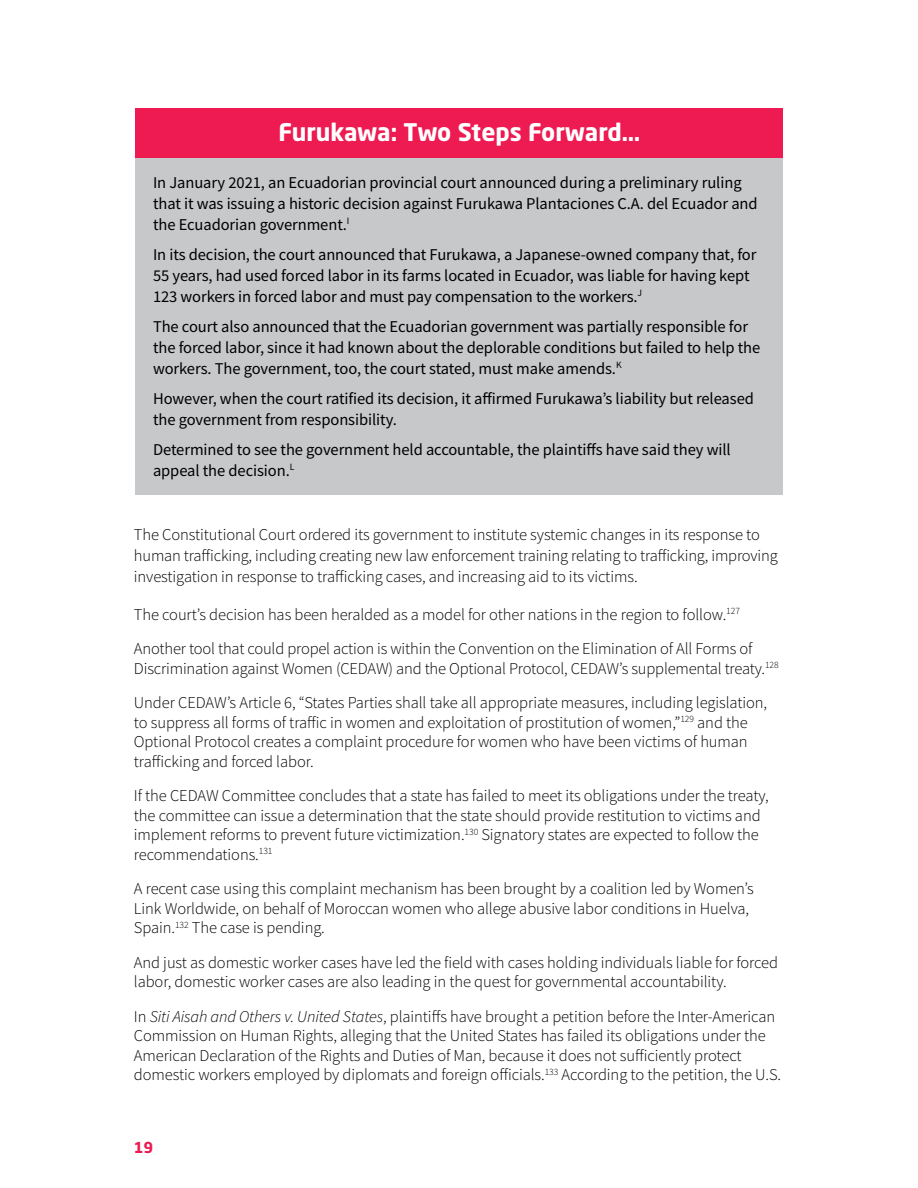
<style>
.page{position:relative;width:918px;height:1188px;background:#fff}
.page>*{position:absolute;margin:0;border:0;box-sizing:border-box;transform-origin:0 0}
.t1{font:700 24px "Neo Sans Std";letter-spacing:-.01em;color:#fff}
.t2{font:300 16.5px/19.5px "Source Sans Pro";letter-spacing:-.005em;color:#000}
.t3{font:16.5px/21px "Source Sans Pro";letter-spacing:-.005em;color:#000}
.t4{font:700 15px "Neo Sans Std";color:#ee1b52}
.s1{font-style:italic}
</style>
<div class="page">
<div style="left:135px;top:158px;width:648px;height:337px;background:#c7c8ca"></div>
<div style="left:135px;top:108px;width:648px;height:50px;background:#ee1b52"></div>
<h1 class="t1" style="left:278px;top:116px;width:363px">Furukawa: Two Steps Forward…</h1>
<p class="t3" style="left:153px;top:172px;width:606px">In January 2021, an Ecuadorian provincial court announced during a preliminary ruling that it was issuing a historic decision against Furukawa Plantaciones C.A. del Ecuador and the Ecuadorian government.<sup>I</sup></p>
<p class="t3" style="left:153px;top:244px;width:605px">In its decision, the court announced that Furukawa, a Japanese-owned company that, for<br>55 years, had used forced labor in its farms located in Ecuador, was liable for having kept<br>123 workers in forced labor and must pay compensation to the workers.<sup>J</sup></p>
<p class="t3" style="left:153px;top:316px;width:609px">The court also announced that the Ecuadorian government was partially responsible for the forced labor, since it had known about the deplorable conditions but failed to help the workers. The government, too, the court stated, must make amends.<sup>K</sup></p>
<p class="t3" style="left:153px;top:388px;width:602px">However, when the court ratified its decision, it affirmed Furukawa’s liability but released the government from responsibility.</p>
<p class="t3" style="left:153px;top:439px;width:579px">Determined to see the government held accountable, the plaintiffs have said they will appeal the decision.<sup>L</sup></p>
<p class="t2" style="left:134px;top:524px;width:645px;line-height:21.3px">The Constitutional Court ordered its government to institute systemic changes in its response to human trafficking, including creating new law enforcement training relating to trafficking, improving investigation in response to trafficking cases, and increasing aid to its victims.</p>
<p class="t2" style="left:134px;top:597px;width:620px;line-height:34.5px">The court’s decision has been heralded as a model for other nations in the region to follow.<sup>127<br></sup>Another tool that could propel action is within the Convention on the Elimination of All Forms of</p>
<p class="t2" style="left:134px;top:651px;width:646px;line-height:34.5px">Discrimination against Women (CEDAW) and the Optional Protocol, CEDAW’s supplemental treaty.<sup>128<br></sup>Under CEDAW’s Article 6, “States Parties shall take all appropriate measures, including legislation,</p>
<p class="t2" style="left:134px;top:713px;width:615px;text-align:justify">to suppress all forms of traffic in women and exploitation of prostitution of women,”<sup>129</sup> and the Optional Protocol creates a complaint procedure for women who have been victims of human trafficking and forced labor.</p>
<p class="t2" style="left:134px;top:786px;width:636px">If the CEDAW Committee concludes that a state has failed to meet its obligations under the treaty, the committee can issue a determination that the state should provide restitution to victims and implement reforms to prevent future victimization.<sup>130</sup> Signatory states are expected to follow the recommendations.<sup>131</sup></p>
<p class="t2" style="left:134px;top:879px;width:621px">A recent case using this complaint mechanism has been brought by a coalition led by Women’s<br>Link Worldwide, on behalf of Moroccan women who allege abusive labor conditions in Huelva,<br>Spain.<sup>132</sup> The case is pending.</p>
<p class="t2" style="left:134px;top:953px;width:646px">And just as domestic worker cases have led the field with cases holding individuals liable for forced labor, domestic worker cases are also leading in the quest for governmental accountability.</p>
<p class="t2" style="left:134px;top:1007px;width:649px">In <span class="s1">Siti Aisah and Others v. United States</span>, plaintiffs have brought a petition before the Inter-American Commission on Human Rights, alleging that the United States has failed its obligations under the American Declaration of the Rights and Duties of Man, because it does not sufficiently protect domestic workers employed by diplomats and foreign officials.<sup>133</sup> According to the petition, the U.S.</p>
<p class="t4" style="left:134px;top:1138px;width:21px">19</p>
</div>
